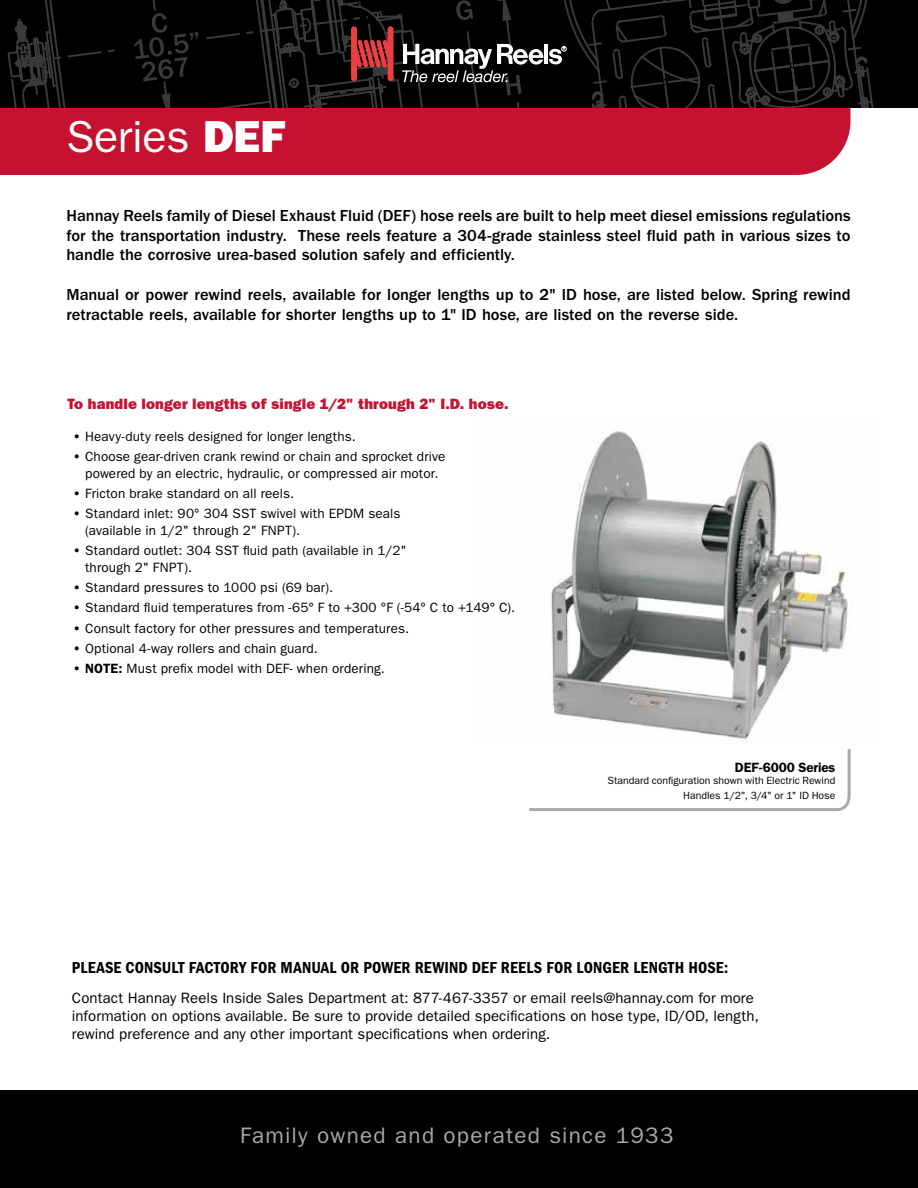
<style>
.page{position:relative;width:918px;height:1188px;background:#fff}
.page>*{position:absolute;margin:0;border:0;box-sizing:border-box;transform-origin:0 0}
.t1{font:45px "ITC Franklin Gothic Std";letter-spacing:-.01em;color:#fff}
.t2{font:22.5px "ITC Franklin Gothic Std";letter-spacing:.055em;color:#a7a9ac}
.t3{font:500 16.5px/19.8px "ITC Franklin Gothic Std";color:#000;text-align:justify}
.t4{font:16.5px "ITC Franklin Gothic Std Dm Cd";letter-spacing:.01em;color:#000}
.t5{font:15px/18px "ITC Franklin Gothic Std";letter-spacing:.005em;color:#000}
.t6{font:15px "ITC Franklin Gothic Std Hvy";letter-spacing:.01em;color:#c41230}
.t7{font:13.5px/16.5px "ITC Franklin Gothic Std";letter-spacing:.01em;color:#000}
.t8{font:600 13.5px "ITC Franklin Gothic Std";letter-spacing:-.005em;color:#000}
.t9{font:10.5px/14.7px "ITC Franklin Gothic Std";color:#000;text-align:right}
.s1{font-family:"ITC Franklin Gothic Std Hvy"}
.s2{font-weight:600}
</style>
<div class="page">
<div style="left:0;top:1091px;width:918px;height:97px;background:#000"></div>
<div style="left:0;top:108px;width:850px;height:67px;background:#c41230"></div>
<div style="left:0;top:0;width:918px;height:108px;background:#000"></div>
<svg style="left:7px;top:0;width:867px;height:108px"></svg>
<img style="left:551px;top:431px;width:298px;height:310px">
<svg style="left:529px;top:749px;width:322px;height:63px"></svg>
<h1 class="t1" style="left:66px;top:111px;width:220px">Series <span class="s1">DEF</span></h1>
<p class="t3" style="left:66px;top:206px;width:786px">Hannay Reels family of Diesel Exhaust Fluid (DEF) hose reels are built to help meet diesel emissions regulations for the transportation industry. These reels feature a 304-grade stainless steel fluid path in various sizes to handle the corrosive urea-based solution safely and efficiently.</p>
<p class="t3" style="left:66px;top:285px;width:786px">Manual or power rewind reels, available for longer lengths up to 2" ID hose, are listed below. Spring rewind retractable reels, available for shorter lengths up to 1" ID hose, are listed on the reverse side.</p>
<p class="t6" style="left:68px;top:395px;width:443px">To handle longer lengths of single 1/2" through 2" I.D. hose.</p>
<p class="t7" style="left:73px;top:428px;width:284px"><span class="s2">•</span> Heavy-duty reels designed for longer lengths.</p>
<p class="t7" style="left:73px;top:449px;width:374px;text-align:center"><span class="s2">•</span> Choose gear-driven crank rewind or chain and sprocket drive powered by an electric, hydraulic, or compressed air motor.</p>
<p class="t7" style="left:73px;top:485px;width:223px"><span class="s2">•</span> Fricton brake standard on all reels.</p>
<p class="t7" style="left:85px;top:506px;width:317px;text-indent:-12px"><span class="s2">•</span> Standard inlet: 90° 304 SST swivel with EPDM seals (available in 1/2" through 2" FNPT).</p>
<p class="t7" style="left:85px;top:543px;width:323px;text-indent:-12px"><span class="s2">•</span> Standard outlet: 304 SST fluid path (available in 1/2" through 2" FNPT).</p>
<p class="t7" style="left:73px;top:579px;width:262px"><span class="s2">•</span> Standard pressures to 1000 psi (69 bar).</p>
<p class="t7" style="left:73px;top:600px;width:444px"><span class="s2">•</span> Standard fluid temperatures from -65° F to +300 °F (-54° C to +149° C).</p>
<p class="t7" style="left:73px;top:620px;width:338px"><span class="s2">•</span> Consult factory for other pressures and temperatures.</p>
<p class="t7" style="left:73px;top:640px;width:246px"><span class="s2">•</span> Optional 4-way rollers and chain guard.</p>
<p class="t7" style="left:73px;top:660px;width:314px"><span class="s2">• NOTE:</span> Must prefix model with DEF- when ordering.</p>
<p class="t8" style="left:735px;top:759px;width:102px">DEF-6000 Series</p>
<p class="t9" style="left:607px;top:773px;width:229px">Standard configuration shown with Electric Rewind<br>Handles 1/2", 3/4" or 1" ID Hose</p>
<p class="t4" style="left:72px;top:958px;width:658px">PLEASE CONSULT FACTORY FOR MANUAL OR POWER REWIND DEF REELS FOR LONGER LENGTH HOSE:</p>
<p class="t5" style="left:72px;top:989px;width:689px">Contact Hannay Reels Inside Sales Department at: 877-467-3357 or email reels@hannay.com for more information on options available. Be sure to provide detailed specifications on hose type, ID/OD, length, rewind preference and any other important specifications when ordering.</p>
<h2 class="t2" style="left:240px;top:1122px;width:435px">Family owned and operated since 1933</h2>
</div>
